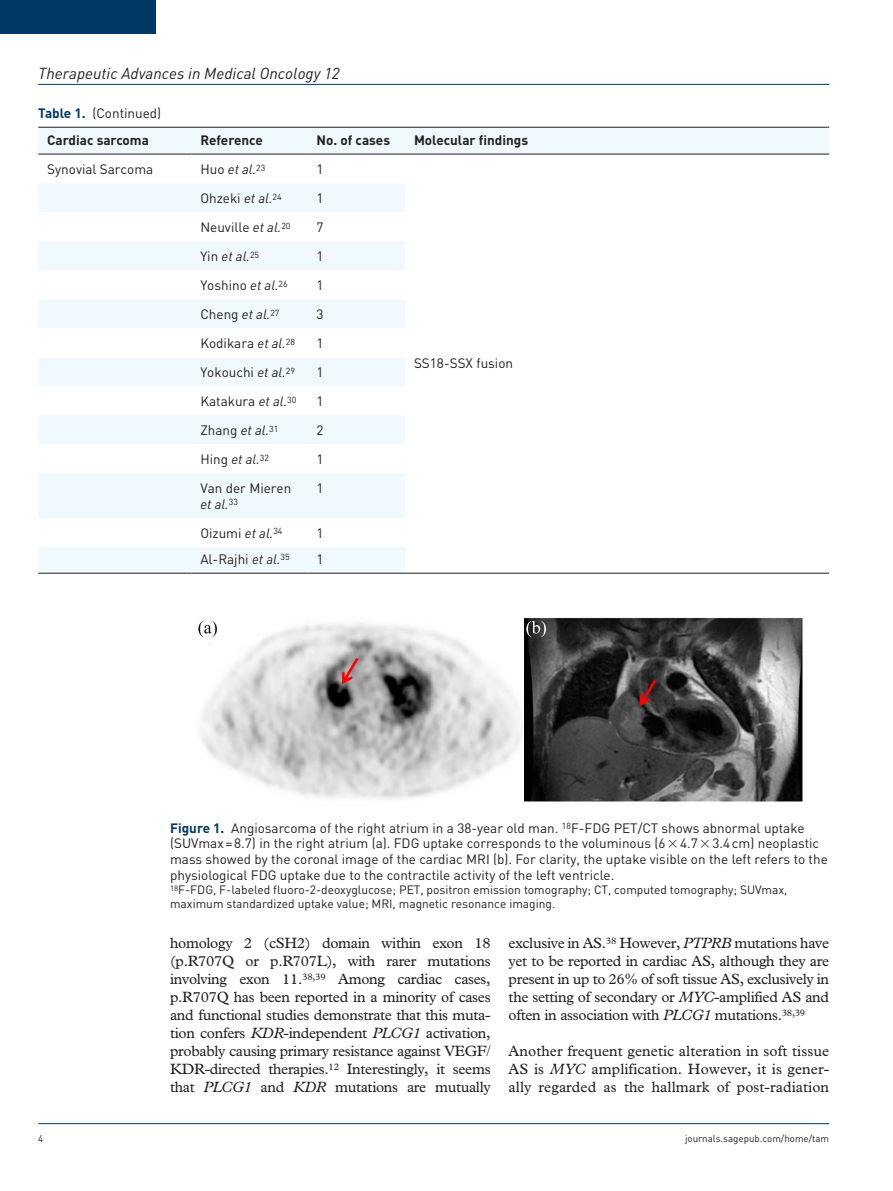
<style>
.page{position:relative;width:893px;height:1191px;background:#fff}
.page>*{position:absolute;margin:0;border:0;box-sizing:border-box;transform-origin:0 0}
.t1{font:italic 15.75px "DIN";color:#231f20}
.t2{font:15px/18px "Plantin Std";letter-spacing:-.02em;color:#231f20;text-align:justify}
.t3{font:13.5px/15.8px "DIN";color:#231f20}
.t4{font:700 13.5px "DIN";color:#231f20}
.t5{font:italic 13.5px "DIN";color:#231f20}
.t6{font:12px/14.2px "DIN";color:#231f20}
.t7{font:9.75px "DIN";color:#231f20}
.s1{font-weight:700;color:#003865}
.s2{font-style:normal}
.s3{font-style:italic}
</style>
<div class="page">
<hr style="left:38px;top:84px;width:791px;height:1px;background:#003865">
<hr style="left:38px;top:1123px;width:791px;height:1px;background:#003865">
<div style="left:0;top:0;width:155px;height:34px;background:#003865"></div>
<svg style="left:38px;top:126px;width:791px;height:28px;fill:#f0f9fd"></svg>
<svg style="left:38px;top:184px;width:791px;height:389px"></svg>
<hr style="left:38px;top:154px;width:153px;height:1px;background:#231f20">
<hr style="left:191px;top:154px;width:117px;height:1px;background:#231f20">
<hr style="left:308px;top:154px;width:97px;height:1px;background:#231f20">
<hr style="left:405px;top:154px;width:424px;height:1px;background:#231f20">
<hr style="left:38px;top:573px;width:153px;height:1px;background:#231f20">
<hr style="left:191px;top:573px;width:117px;height:1px;background:#231f20">
<hr style="left:308px;top:573px;width:97px;height:1px;background:#231f20">
<hr style="left:405px;top:573px;width:424px;height:1px;background:#231f20">
<hr style="left:38px;top:127px;width:791px;height:1px;background:#231f20">
<img style="left:198px;top:617px;width:605px;height:185px">
<p class="t1" style="left:38px;top:63px;width:303px">Therapeutic Advances in Medical Oncology 12</p>
<p class="t3" style="left:38px;top:105px;width:125px"><span class="s1">Table 1.</span> (Continued)</p>
<p class="t4" style="left:47px;top:131px;width:103px">Cardiac sarcoma</p>
<p class="t4" style="left:200px;top:131px;width:64px">Reference</p>
<p class="t4" style="left:317px;top:131px;width:75px">No. of cases</p>
<p class="t4" style="left:414px;top:131px;width:116px">Molecular findings</p>
<p class="t3" style="left:47px;top:161px;width:108px">Synovial Sarcoma</p>
<p class="t5" style="left:200px;top:161px;width:67px"><span class="s2">Huo</span> et al.<sup>23</sup></p>
<p class="t3" style="left:317px;top:161px;width:9px">1</p>
<p class="t3" style="left:200px;top:190px;width:83px">Ohzeki <span class="s3">et al.</span><sup>24</sup></p>
<p class="t3" style="left:317px;top:190px;width:9px">1</p>
<p class="t3" style="left:200px;top:219px;width:92px">Neuville <span class="s3">et al.</span><sup>20</sup></p>
<p class="t3" style="left:317px;top:219px;width:9px">7</p>
<p class="t5" style="left:200px;top:248px;width:60px"><span class="s2">Yin</span> et al.<sup>25</sup></p>
<p class="t3" style="left:317px;top:248px;width:9px">1</p>
<p class="t3" style="left:200px;top:277px;width:89px">Yoshino <span class="s3">et al.</span><sup>26</sup></p>
<p class="t3" style="left:317px;top:277px;width:9px">1</p>
<p class="t3" style="left:200px;top:306px;width:81px">Cheng <span class="s3">et al.</span><sup>27</sup></p>
<p class="t3" style="left:317px;top:306px;width:9px">3</p>
<p class="t3" style="left:200px;top:335px;width:96px">Kodikara <span class="s3">et al.</span><sup>28</sup></p>
<p class="t3" style="left:317px;top:335px;width:9px">1</p>
<p class="t3" style="left:200px;top:364px;width:96px">Yokouchi <span class="s3">et al.</span><sup>29</sup></p>
<p class="t3" style="left:317px;top:364px;width:9px">1</p>
<p class="t3" style="left:200px;top:393px;width:97px">Katakura <span class="s3">et al.</span><sup>30</sup></p>
<p class="t3" style="left:317px;top:393px;width:9px">1</p>
<p class="t3" style="left:200px;top:422px;width:80px">Zhang <span class="s3">et al.</span><sup>31</sup></p>
<p class="t3" style="left:317px;top:422px;width:9px">2</p>
<p class="t5" style="left:200px;top:451px;width:70px"><span class="s2">Hing</span> et al.<sup>32</sup></p>
<p class="t3" style="left:317px;top:451px;width:9px">1</p>
<p class="t3" style="left:200px;top:480px;width:92px">Van der Mieren <span class="s3">et al.</span><sup>33</sup></p>
<p class="t3" style="left:317px;top:480px;width:9px">1</p>
<p class="t3" style="left:200px;top:525px;width:84px">Oizumi <span class="s3">et al.</span><sup>34</sup></p>
<p class="t3" style="left:317px;top:525px;width:9px">1</p>
<p class="t3" style="left:200px;top:551px;width:91px">Al-Rajhi <span class="s3">et al.</span><sup>35</sup></p>
<p class="t3" style="left:317px;top:551px;width:9px">1</p>
<p class="t3" style="left:414px;top:355px;width:101px">SS18-SSX fusion</p>
<p class="t3" style="left:170px;top:819px;width:659px"><span class="s1">Figure 1.</span> Angiosarcoma of the right atrium in a 38-year old man. <sup>18</sup>F-FDG PET/CT shows abnormal uptake (SUVmax=8.7) in the right atrium (a). FDG uptake corresponds to the voluminous (6 4.7 3.4cm) neoplastic mass showed by the coronal image of the cardiac MRI (b). For clarity, the uptake visible on the left refers to the physiological FDG uptake due to the contractile activity of the left ventricle.</p>
<p class="t6" style="left:170px;top:882px;width:619px"><sup>18</sup>F-FDG, F-labeled fluoro-2-deoxyglucose; PET, positron emission tomography; CT, computed tomography; SUVmax, maximum standardized uptake value; MRI, magnetic resonance imaging.</p>
<p class="t2" style="left:170px;top:934px;width:322px">homology 2 (cSH2) domain within exon 18 (p.R707Q or p.R707L), with rarer mutations involving exon 11.<sup>38,39</sup> Among cardiac cases, p.R707Q has been reported in a minority of cases and functional studies demonstrate that this muta&shy;tion confers <span class="s3">KDR</span>-independent <span class="s3">PLCG1</span> activation, probably causing primary resistance against VEGF/ KDR-directed therapies.<sup>12</sup> Interestingly, it seems that <span class="s3">PLCG1</span> and <span class="s3">KDR</span> mutations are mutually</p>
<p class="t2" style="left:509px;top:934px;width:322px">exclusive in AS.<sup>38</sup> However, <span class="s3">PTPRB</span> mutations have yet to be reported in cardiac AS, although they are present in up to 26% of soft tissue AS, exclusively in the setting of secondary or <span class="s3">MYC</span>-amplified AS and often in association with <span class="s3">PLCG1</span> mutations.<sup>38,39</sup></p>
<p class="t2" style="left:509px;top:1042px;width:322px">Another frequent genetic alteration in soft tissue AS is <span class="s3">MYC</span> amplification. However, it is gener&shy;ally regarded as the hallmark of post-radiation</p>
<p class="t7" style="left:38px;top:1132px;width:7px">4</p>
<p class="t7" style="left:685px;top:1132px;width:146px">journals.sagepub.com/home/tam</p>
</div>
